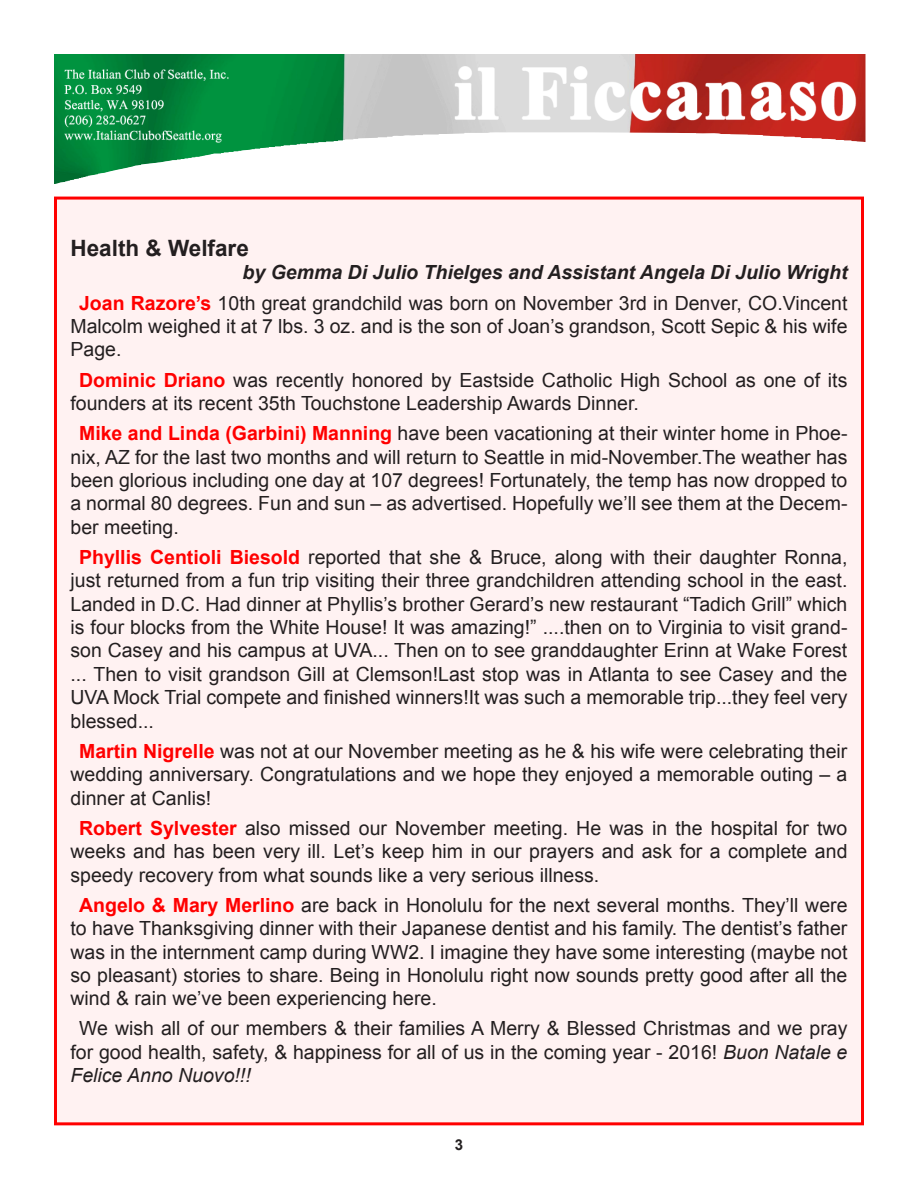
<style>
.page{position:relative;width:918px;height:1188px;background:#fff}
.page>*{position:absolute;margin:0;border:0;box-sizing:border-box;transform-origin:0 0}
.Head1{font:700 22.5px "Arial";color:#231f20}
.Body_Text{font:19.5px/23.4px "Arial";color:#231f20;text-align:justify}
.body1_author{font:italic 700 19.5px "Arial";color:#231f20}
.t1{font:700 15px "Arial";color:#231f20}
.s1{font-weight:700;color:#f00}
.s2{font-style:italic}
</style>
<div class="page">
<div style="left:56px;top:198px;width:806px;height:926px;background:#fff2f2"></div>
<img style="left:54px;top:54px;width:812px;height:130px">
<p class="Head1" style="left:70px;top:233px;width:180px">Health &amp; Welfare</p>
<p class="body1_author" style="left:243px;top:260px;width:606px">by Gemma Di Julio Thielges and Assistant Angela Di Julio Wright</p>
<p class="Body_Text" style="left:70px;top:291px;width:779px;text-indent:9px"><span class="s1">Joan Razore’s</span> 10th great grandchild was born on November 3rd in Denver, CO.Vincent Malcolm weighed it at 7 lbs. 3 oz. and is the son of Joan’s grandson, Scott Sepic &amp; his wife Page.</p>
<p class="Body_Text" style="left:70px;top:368px;width:778px;text-indent:9px"><span class="s1">Dominic Driano</span> was recently honored by Eastside Catholic High School as one of its founders at its recent 35th Touchstone Leadership Awards Dinner.</p>
<p class="Body_Text" style="left:70px;top:422px;width:778px;text-indent:9px"><span class="s1">Mike and Linda (Garbini) Manning</span> have been vacationing at their winter home in Phoe&shy;nix, AZ for the last two months and will return to Seattle in mid-November.The weather has been glorious including one day at 107 degrees! Fortunately, the temp has now dropped to a normal 80 degrees. Fun and sun – as advertised. Hopefully we’ll see them at the Decem&shy;ber meeting.</p>
<p class="Body_Text" style="left:70px;top:546px;width:778px;text-indent:9px"><span class="s1">Phyllis Centioli Biesold</span> reported that she &amp; Bruce, along with their daughter Ronna, just returned from a fun trip visiting their three grandchildren attending school in the east.<br>Landed in D.C. Had dinner at Phyllis’s brother Gerard’s new restaurant “Tadich Grill” which is four blocks from the White House! It was amazing!” ....then on to Virginia to visit grand&shy;son Casey and his campus at UVA... Then on to see granddaughter Erinn at Wake Forest ... Then to visit grandson Gill at Clemson!Last stop was in Atlanta to see Casey and the UVA Mock Trial compete and finished winners!It was such a memorable trip...they feel very blessed...</p>
<p class="Body_Text" style="left:70px;top:739px;width:778px;text-indent:9px"><span class="s1">Martin Nigrelle</span> was not at our November meeting as he &amp; his wife were celebrating their wedding anniversary. Congratulations and we hope they enjoyed a memorable outing – a dinner at Canlis!</p>
<p class="Body_Text" style="left:70px;top:816px;width:779px;text-indent:9px"><span class="s1">Robert Sylvester</span> also missed our November meeting. He was in the hospital for two weeks and has been very ill. Let’s keep him in our prayers and ask for a complete and speedy recovery from what sounds like a very serious illness.</p>
<p class="Body_Text" style="left:70px;top:893px;width:779px;text-indent:9px"><span class="s1">Angelo &amp; Mary Merlino</span> are back in Honolulu for the next several months. They’ll were to have Thanksgiving dinner with their Japanese dentist and his family. The dentist’s father was in the internment camp during WW2. I imagine they have some interesting (maybe not so pleasant) stories to share. Being in Honolulu right now sounds pretty good after all the wind &amp; rain we’ve been experiencing here.</p>
<p class="Body_Text" style="left:70px;top:1017px;width:778px;text-indent:9px">We wish all of our members &amp; their families A Merry &amp; Blessed Christmas and we pray for good health, safety, &amp; happiness for all of us in the coming year - 2016! <span class="s2">Buon Natale e Felice Anno Nuovo!!!</span></p>
<p class="t1" style="left:455px;top:1135px;width:10px">3</p>
</div>
